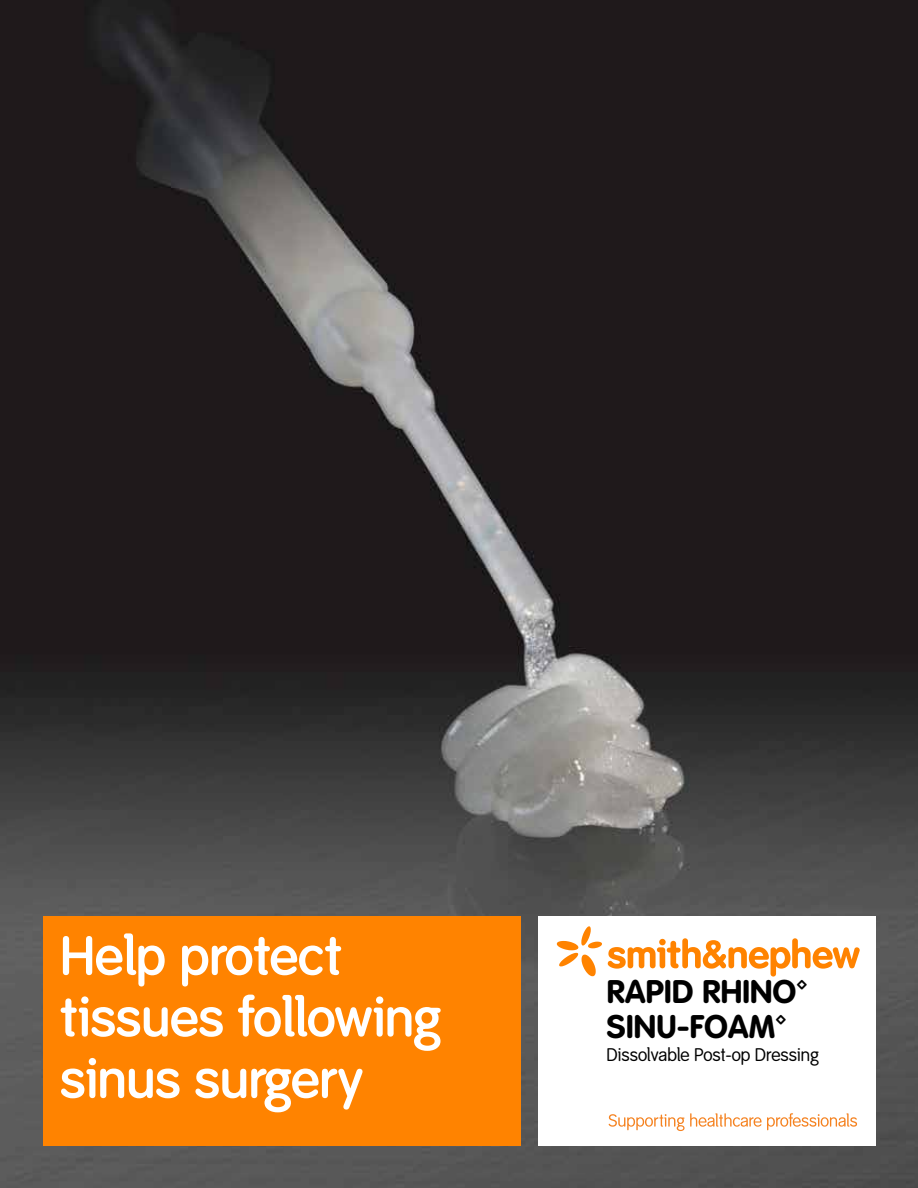
<style>
.page{position:relative;width:918px;height:1188px;background:#fff}
.page>*{position:absolute;margin:0;border:0;box-sizing:border-box;transform-origin:0 0}
.t1{font:600 54px/61.5px "Smith&Nephew";color:#fff}
.t2{font:32.25px/34.5px "Smith&Nephew Product";letter-spacing:.01em;color:#000}
.t3{font:18px "Smith&Nephew";color:#000}
</style>
<div class="page">
<img style="left:0;top:0;width:918px;height:1188px">
<div style="left:43px;top:916px;width:478px;height:230px;background:#ff8300"></div>
<div style="left:538px;top:917px;width:337px;height:229px;background:#fff"></div>
<svg style="left:557px;top:926px;width:303px;height:51px"></svg>
<svg style="left:609px;top:1113px;width:248px;height:18px"></svg>
<h1 class="t1" style="left:60px;top:927px;width:383px">Help protect tissues following sinus surgery</h1>
<h2 class="t2" style="left:607px;top:976px;width:202px">RAPID RHINO™<br>SINU-FOAM™</h2>
<p class="t3" style="left:607px;top:1045px;width:214px">Dissolvable Post-op Dressing</p>
<h2 class="t2" style="left:608px;top:985px;width:178px">REGENETEN™</h2>
<p class="t3" style="left:608px;top:1019px;width:147px">Bioinductive Implant</p>
</div>
